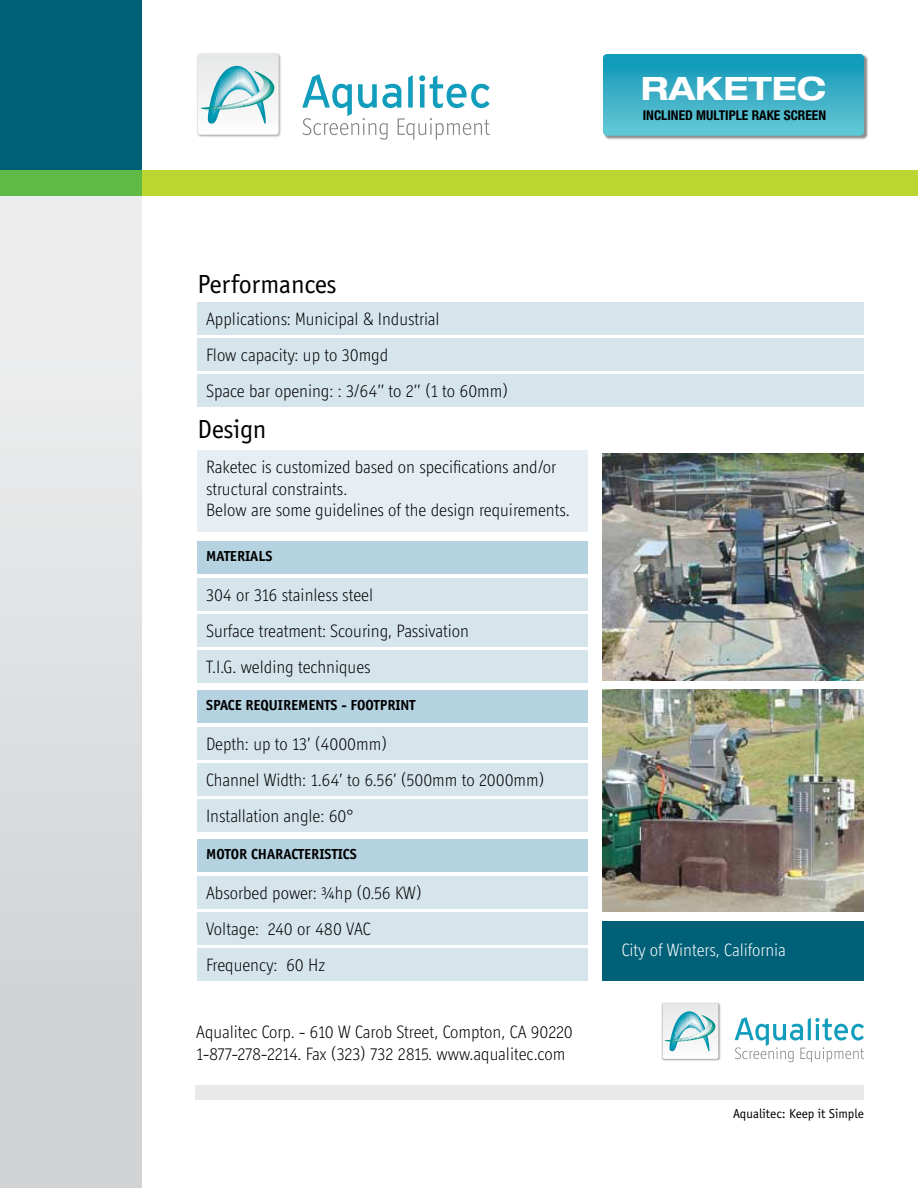
<style>
.page{position:relative;width:918px;height:1188px;background:#fff}
.page>*{position:absolute;margin:0;border:0;box-sizing:border-box;transform-origin:0 0}
.t1{font:700 expanded 32.25px "Helvetica Neue";color:#fff}
.t2{font:27px "Officina Sans";letter-spacing:-.01em;color:#000}
.t3{font:300 18px/21.6px "Officina Display ITC";color:#000}
.t4{font:300 18px "Officina Display ITC";color:#fff}
.t5{font:700 15px "Officina Sans";color:#000}
.t6{font:700 condensed 13.5px "Helvetica Neue";color:#000}
.t7{font:13.5px "Officina Sans";color:#000}
</style>
<div class="page">
<div style="left:195px;top:1085px;width:669px;height:15px;background:#e9e9ea"></div>
<div style="left:603px;top:54px;width:265px;height:86px;background:#000;opacity:.45"></div>
<svg style="left:603px;top:54px;width:261px;height:82px;background:#39afc6"></svg>
<svg style="left:302px;top:74px;width:188px;height:66px"></svg>
<img style="left:197px;top:53px;width:84px;height:84px">
<svg style="left:198px;top:54px;width:81px;height:81px"></svg>
<svg style="left:0;top:196px;width:141px;height:992px;background:#dedfe0"></svg>
<div style="left:197px;top:450px;width:391px;height:82px;background:#e6eef3"></div>
<div style="left:197px;top:541px;width:391px;height:33px;background:#b4d2e0"></div>
<div style="left:197px;top:690px;width:391px;height:33px;background:#b4d2e0"></div>
<div style="left:197px;top:839px;width:391px;height:33px;background:#b4d2e0"></div>
<div style="left:197px;top:578px;width:391px;height:32px;background:#d6e5ec"></div>
<div style="left:197px;top:302px;width:667px;height:33px;background:#d6e5ec"></div>
<div style="left:197px;top:727px;width:391px;height:33px;background:#d6e5ec"></div>
<div style="left:197px;top:876px;width:391px;height:33px;background:#d6e5ec"></div>
<div style="left:197px;top:614px;width:391px;height:32px;background:#d6e5ec"></div>
<div style="left:197px;top:338px;width:667px;height:33px;background:#d6e5ec"></div>
<div style="left:197px;top:763px;width:391px;height:33px;background:#d6e5ec"></div>
<div style="left:197px;top:912px;width:391px;height:32px;background:#d6e5ec"></div>
<div style="left:197px;top:650px;width:391px;height:32px;background:#d6e5ec"></div>
<div style="left:197px;top:374px;width:667px;height:33px;background:#d6e5ec"></div>
<div style="left:197px;top:799px;width:391px;height:33px;background:#d6e5ec"></div>
<div style="left:197px;top:948px;width:391px;height:33px;background:#d6e5ec"></div>
<div style="left:0;top:171px;width:918px;height:25px;background:#bcd631"></div>
<svg style="left:735px;top:1017px;width:129px;height:45px"></svg>
<img style="left:661px;top:1002px;width:60px;height:59px">
<svg style="left:663px;top:1003px;width:55px;height:56px"></svg>
<div style="left:0;top:0;width:142px;height:171px;background:#006078"></div>
<div style="left:0;top:171px;width:142px;height:25px;background:#5fbb46"></div>
<img style="left:603px;top:453px;width:261px;height:228px">
<img style="left:603px;top:690px;width:261px;height:222px">
<div style="left:603px;top:921px;width:261px;height:60px;background:#006078"></div>
<h1 class="t1" style="left:641px;top:69px;width:187px">RAKETEC</h1>
<p class="t6" style="left:643px;top:107px;width:185px">INCLINED MULTIPLE RAKE SCREEN</p>
<h2 class="t2" style="left:197px;top:269px;width:141px">Performances</h2>
<p class="t3" style="left:206px;top:308px;width:235px">Applications: Municipal &amp; Industrial</p>
<p class="t3" style="left:206px;top:344px;width:184px">Flow capacity: up to 30mgd</p>
<p class="t3" style="left:206px;top:380px;width:304px">Space bar opening: : 3/64’’ to 2’’ (1 to 60mm)</p>
<h2 class="t2" style="left:197px;top:414px;width:71px">Design</h2>
<p class="t3" style="left:206px;top:456px;width:365px">Raketec is customized based on specifications and/or structural constraints.<br>Below are some guidelines of the design requirements.</p>
<p class="t5" style="left:206px;top:547px;width:68px">MATERIALS</p>
<p class="t3" style="left:206px;top:584px;width:168px">304 or 316 stainless steel</p>
<p class="t3" style="left:206px;top:620px;width:264px">Surface treatment: Scouring, Passivation</p>
<p class="t3" style="left:206px;top:656px;width:166px">T.I.G. welding techniques</p>
<p class="t5" style="left:206px;top:696px;width:211px">SPACE REQUIREMENTS - FOOTPRINT</p>
<p class="t3" style="left:206px;top:733px;width:183px">Depth: up to 13’ (4000mm)</p>
<p class="t3" style="left:206px;top:769px;width:340px">Channel Width: 1.64’ to 6.56’ (500mm to 2000mm)</p>
<p class="t3" style="left:206px;top:805px;width:149px">Installation angle: 60°</p>
<p class="t5" style="left:206px;top:845px;width:152px">MOTOR CHARACTERISTICS</p>
<p class="t3" style="left:206px;top:882px;width:217px">Absorbed power: ¾hp (0.56 KW)</p>
<p class="t3" style="left:206px;top:918px;width:166px">Voltage: 240 or 480 VAC</p>
<p class="t3" style="left:206px;top:954px;width:120px">Frequency: 60 Hz</p>
<p class="t3" style="left:196px;top:1021px;width:378px">Aqualitec Corp. - 610 W Carob Street, Compton, CA 90220<br>1-877-278-2214. Fax (323) 732 2815. www.aqualitec.com</p>
<p class="t4" style="left:622px;top:940px;width:166px">City of Winters, California</p>
<p class="t7" style="left:733px;top:1106px;width:132px">Aqualitec: Keep it Simple</p>
</div>
